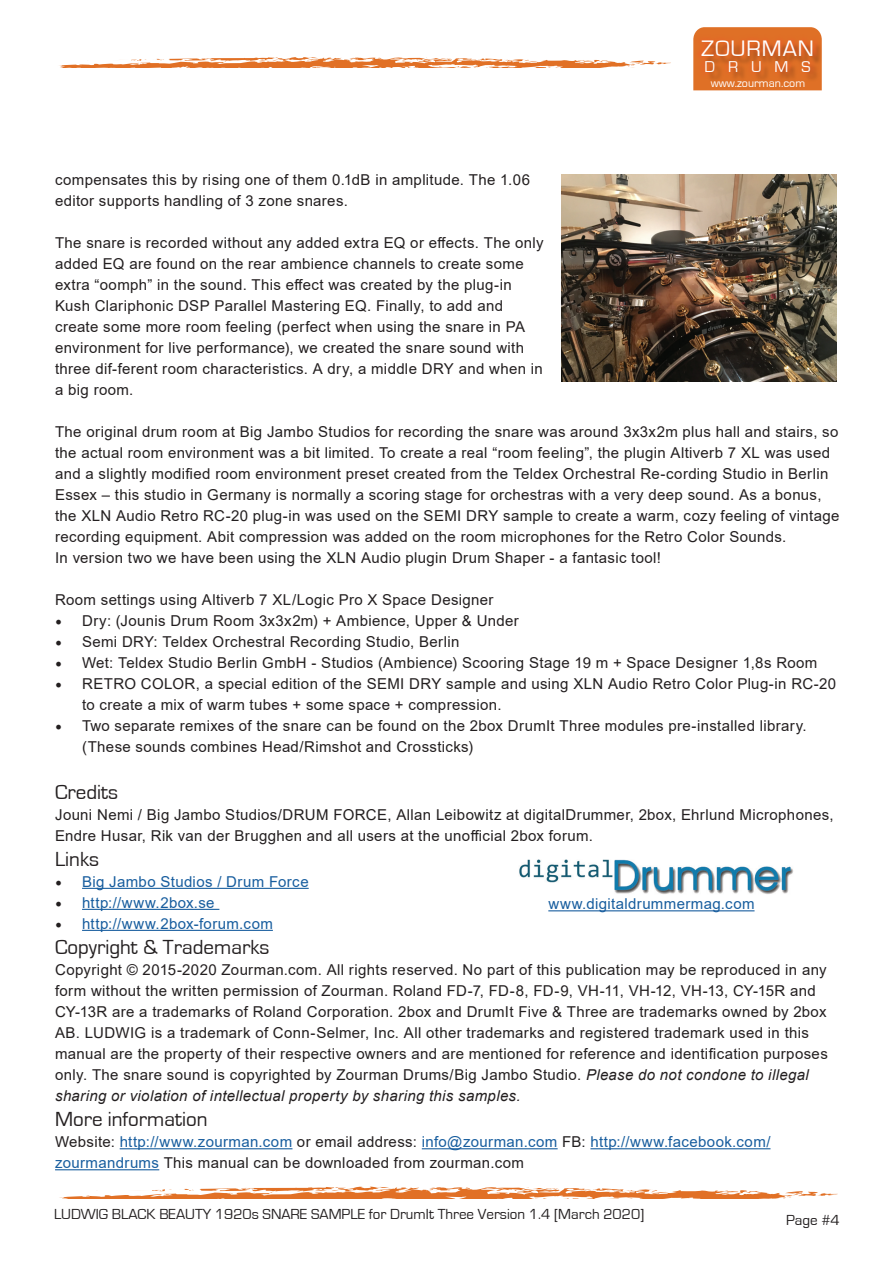
<style>
.page{position:relative;width:893px;height:1263px;background:#fff}
.page>*{position:absolute;margin:0;border:0;box-sizing:border-box;transform-origin:0 0}
.t1{font:23.1px "Eurostile";letter-spacing:.04em;color:#fff}
.t2{font:21px "Eurostile";color:#231f20}
.t3{font:16.2px "Eurostile";letter-spacing:.8em;color:#fff}
.t4{font:15px/21px "Arial";letter-spacing:.025em;color:#231f20}
.t5{font:15px/21px "Arial";letter-spacing:.025em;color:#175d9e}
.t6{font:15px "Eurostile";color:#231f20}
.t7{font:12px "Eurostile";color:#fff}
.s1{font-family:"Minion Pro";font-size:18px}
.s2{font-family:"Minion Pro";font-size:18px;color:#231f20}
.s3{font-style:italic}
.s4{color:#231f20}
</style>
<div class="page">
<svg style="left:59px;top:1186px;width:779px;height:13px"></svg>
<svg style="left:59px;top:57px;width:612px;height:11px"></svg>
<img style="left:693px;top:27px;width:129px;height:64px">
<img style="left:701px;top:37px;width:121px;height:50px">
<hr style="left:82px;top:888px;width:227px;height:1px;background:#175d9e">
<hr style="left:82px;top:909px;width:137px;height:1px;background:#175d9e">
<hr style="left:82px;top:930px;width:191px;height:1px;background:#175d9e">
<hr style="left:120px;top:1148px;width:172px;height:1px;background:#175d9e">
<hr style="left:422px;top:1148px;width:136px;height:1px;background:#175d9e">
<hr style="left:590px;top:1148px;width:180px;height:1px;background:#175d9e">
<hr style="left:55px;top:1169px;width:104px;height:1px;background:#175d9e">
<img style="left:561px;top:174px;width:276px;height:207px">
<img style="left:519px;top:859px;width:274px;height:35px">
<hr style="left:548px;top:910px;width:206px;height:1px;background:#175d9e">
<h1 class="t1" style="left:701px;top:36px;width:114px">ZOURMAN</h1>
<p class="t3" style="left:705px;top:58px;width:107px">DRUMS</p>
<p class="t7" style="left:711px;top:76px;width:96px">www.zourman.com</p>
<p class="t4" style="left:55px;top:169px;width:476px">compensates this by rising one of them 0.1dB in amplitude. The 1.06 editor supports handling of 3 zone snares.</p>
<p class="t4" style="left:55px;top:232px;width:490px">The snare is recorded without any added extra EQ or effects. The only added EQ are found on the rear ambience channels to create some extra “oomph” in the sound. This effect was created by the plug-in Kush Clariphonic DSP Parallel Mastering EQ. Finally, to add and create some more room feeling (perfect when using the snare in PA environment for live performance), we created the snare sound with three dif-ferent room characteristics. A dry, a middle DRY and when in a big room.</p>
<p class="t4" style="left:55px;top:421px;width:786px">The original drum room at Big Jambo Studios for recording the snare was around 3x3x2m plus hall and stairs, so the actual room environment was a bit limited. To create a real “room feeling”, the plugin Altiverb 7 XL was used and a slightly modified room environment preset created from the Teldex Orchestral Re-cording Studio in Berlin Essex – this studio in Germany is normally a scoring stage for orchestras with a very deep sound. As a bonus, the XLN Audio Retro RC-20 plug-in was used on the SEMI DRY sample to create a warm, cozy feeling of vintage recording equipment. Abit compression was added on the room microphones for the Retro Color Sounds.<br>In version two we have been using the XLN Audio plugin Drum Shaper - a fantasic tool!</p>
<p class="t4" style="left:55px;top:589px;width:440px">Room settings using Altiverb 7 XL/Logic Pro X Space Designer</p>
<p class="t4" style="left:55px;top:610px;width:465px"><span class="s1">•</span> Dry: (Jounis Drum Room 3x3x2m) + Ambience, Upper &amp; Under</p>
<p class="t4" style="left:55px;top:631px;width:406px"><span class="s1">•</span> Semi DRY: Teldex Orchestral Recording Studio, Berlin</p>
<p class="t4" style="left:55px;top:652px;width:764px"><span class="s1">•</span> Wet: Teldex Studio Berlin GmbH - Studios (Ambience) Scooring Stage 19 m + Space Designer 1,8s Room</p>
<p class="t4" style="left:82px;top:673px;width:756px;text-indent:-27px"><span class="s1">•</span> RETRO COLOR, a special edition of the SEMI DRY sample and using XLN Audio Retro Color Plug-in RC-20 to create a mix of warm tubes + some space + compression.</p>
<p class="t4" style="left:82px;top:715px;width:726px;text-indent:-27px"><span class="s1">•</span> Two separate remixes of the snare can be found on the 2box DrumIt Three modules pre-installed library. (These sounds combines Head/Rimshot and Crossticks)</p>
<h2 class="t2" style="left:55px;top:780px;width:64px">Credits</h2>
<p class="t4" style="left:55px;top:804px;width:780px">Jouni Nemi / Big Jambo Studios/DRUM FORCE, Allan Leibowitz at digitalDrummer, 2box, Ehrlund Microphones,<br>Endre Husar, Rik van der Brugghen and all users at the unofficial 2box forum.</p>
<h2 class="t2" style="left:55px;top:847px;width:45px">Links</h2>
<p class="t5" style="left:55px;top:871px;width:255px"><span class="s2">•</span> Big Jambo Studios / Drum Force</p>
<p class="t5" style="left:55px;top:892px;width:161px"><span class="s2">•</span> http://www.2box.se</p>
<p class="t5" style="left:55px;top:913px;width:219px"><span class="s2">•</span> http://www.2box-forum.com</p>
<h2 class="t2" style="left:55px;top:936px;width:216px">Copyright &amp; Trademarks</h2>
<p class="t4" style="left:55px;top:959px;width:774px">Copyright © 2015-2020 Zourman.com. All rights reserved. No part of this publication may be reproduced in any form without the written permission of Zourman. Roland FD-7, FD-8, FD-9, VH-11, VH-12, VH-13, CY-15R and CY-13R are a trademarks of Roland Corporation. 2box and DrumIt Five &amp; Three are trademarks owned by 2box AB. LUDWIG is a trademark of Conn-Selmer, Inc. All other trademarks and registered trademark used in this manual are the property of their respective owners and are mentioned for reference and identification purposes only. The snare sound is copyrighted by Zourman Drums/Big Jambo Studio. <span class="s3">Please do not condone to illegal sharing or violation of intellectual property by sharing this samples.</span></p>
<h2 class="t2" style="left:55px;top:1108px;width:154px">More information</h2>
<p class="t5" style="left:55px;top:1131px;width:717px"><span class="s4">Website:</span> http://www.zourman.com <span class="s4">or email address:</span> info@zourman.com <span class="s4">FB:</span> http://www.facebook.com/ zourmandrums <span class="s4">This manual can be downloaded from zourman.com</span></p>
<p class="t5" style="left:548px;top:893px;width:208px">www.digitaldrummermag.com</p>
<p class="t6" style="left:54px;top:1206px;width:592px">LUDWIG BLACK BEAUTY 1920s SNARE SAMPLE for DrumIt Three Version 1.4 [March 2020]</p>
<p class="t6" style="left:786px;top:1211px;width:55px">Page #4</p>
</div>
